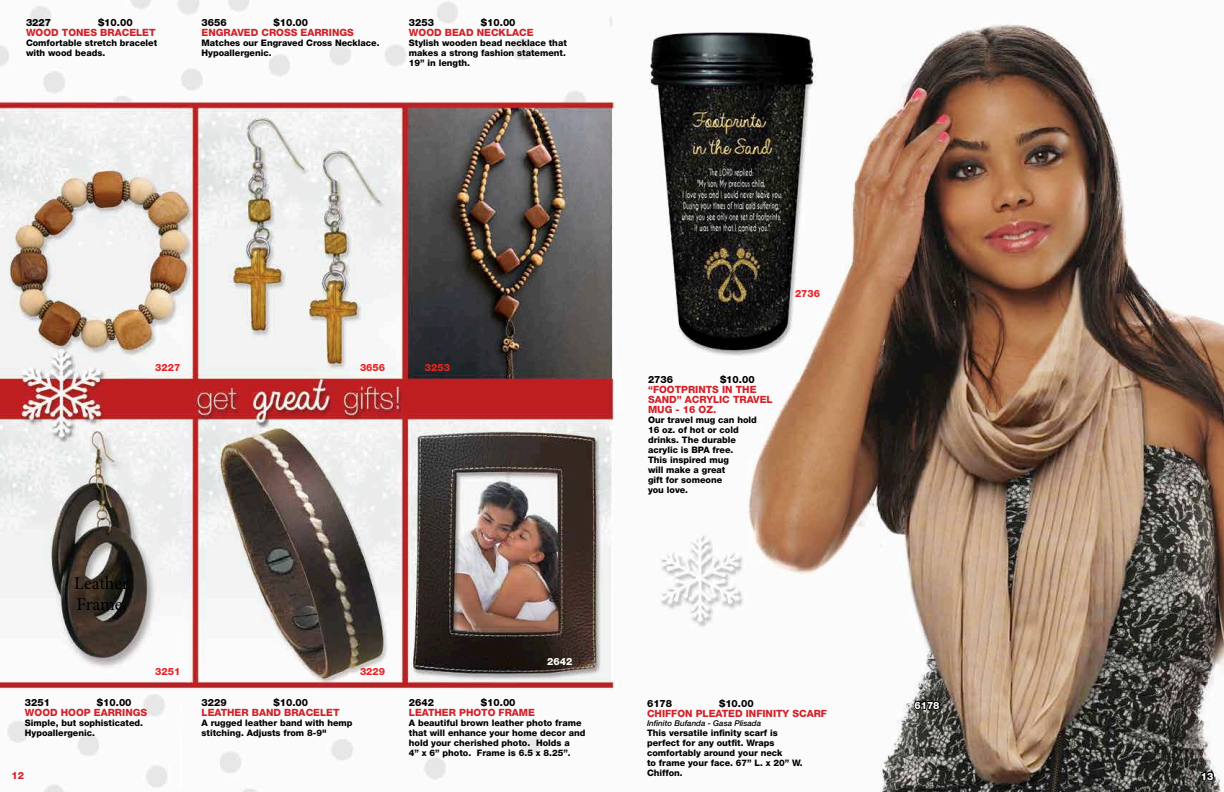
<style>
.page{position:relative;width:1224px;height:792px;background:#fff}
.page>*{position:absolute;margin:0;border:0;box-sizing:border-box;transform-origin:0 0}
.t1{font:18px/21.6px "Minion Pro";color:#000}
.t2{font:800 10px/10px "Helvetica Neue";color:#d1222a}
.t3{font:800 10px "Helvetica Neue";color:#000}
.t4{font:800 10px "Helvetica Neue";color:#ea2224}
.t5{font:800 10px "Helvetica Neue";color:#fffefe}
.t6{font:800 9px/10px "Helvetica Neue";color:#000}
.t7{font:italic 500 8px "Helvetica Neue";color:#000}
</style>
<div class="page">
<img style="left:0;top:0;width:1224px;height:792px">
<svg style="left:1200px;top:771px;width:15px;height:11px"></svg>
<svg style="left:913px;top:700px;width:28px;height:12px"></svg>
<p class="t3" style="left:26px;top:16px;width:27px">3227</p>
<p class="t3" style="left:98px;top:16px;width:36px">$10.00</p>
<p class="t2" style="left:26px;top:27px;width:131px">WOOD TONES BRACELET</p>
<p class="t6" style="left:26px;top:37px;width:133px">Comfortable stretch bracelet with wood beads.</p>
<p class="t3" style="left:202px;top:16px;width:27px">3656</p>
<p class="t3" style="left:274px;top:16px;width:36px">$10.00</p>
<p class="t2" style="left:202px;top:27px;width:154px">ENGRAVED CROSS EARRINGS</p>
<p class="t6" style="left:202px;top:37px;width:180px">Matches our Engraved Cross Necklace.<br>Hypoallergenic.</p>
<p class="t3" style="left:409px;top:16px;width:27px">3253</p>
<p class="t3" style="left:481px;top:16px;width:36px">$10.00</p>
<p class="t2" style="left:409px;top:27px;width:126px">WOOD BEAD NECKLACE</p>
<p class="t6" style="left:409px;top:37px;width:159px;text-align:justify">Stylish wooden bead necklace that makes a strong fashion statement.<br>19” in length.</p>
<p class="t4" style="left:155px;top:362px;width:27px">3227</p>
<p class="t4" style="left:360px;top:362px;width:27px">3656</p>
<p class="t4" style="left:425px;top:362px;width:27px">3253</p>
<h1 class="t1" style="left:74px;top:572px;width:56px">Leather<br>Frame.</h1>
<p class="t4" style="left:155px;top:666px;width:27px">3251</p>
<p class="t4" style="left:360px;top:666px;width:27px">3229</p>
<p class="t5" style="left:547px;top:655px;width:27px">2642</p>
<p class="t4" style="left:795px;top:287px;width:27px">2736</p>
<p class="t3" style="left:648px;top:373px;width:27px">2736</p>
<p class="t3" style="left:720px;top:373px;width:36px">$10.00</p>
<p class="t2" style="left:648px;top:384px;width:126px">“FOOTPRINTS IN THE<br>SAND” ACRYLIC TRAVEL<br>MUG - 16 OZ.</p>
<p class="t6" style="left:648px;top:415px;width:110px">Our travel mug can hold<br>16 oz. of hot or cold drinks. The durable acrylic is BPA free.<br>This inspired mug<br>will make a great<br>gift for someone<br>you love.</p>
<p class="t3" style="left:25px;top:697px;width:27px">3251</p>
<p class="t3" style="left:97px;top:697px;width:36px">$10.00</p>
<p class="t2" style="left:25px;top:707px;width:124px">WOOD HOOP EARRINGS</p>
<p class="t6" style="left:25px;top:718px;width:120px">Simple, but sophisticated.<br>Hypoallergenic.</p>
<p class="t3" style="left:202px;top:697px;width:27px">3229</p>
<p class="t3" style="left:274px;top:697px;width:36px">$10.00</p>
<p class="t2" style="left:202px;top:707px;width:139px">LEATHER BAND BRACELET</p>
<p class="t6" style="left:202px;top:718px;width:153px">A rugged leather band with hemp stitching. Adjusts from 8-9"</p>
<p class="t3" style="left:409px;top:697px;width:27px">2642</p>
<p class="t3" style="left:481px;top:697px;width:36px">$10.00</p>
<p class="t2" style="left:409px;top:707px;width:128px">LEATHER PHOTO FRAME</p>
<p class="t6" style="left:409px;top:718px;width:178px">A beautiful brown leather photo frame that will enhance your home decor and hold your cherished photo. Holds a<br>4” x 6” photo. Frame is 6.5 x 8.25”.</p>
<p class="t3" style="left:647px;top:697px;width:27px">6178</p>
<p class="t3" style="left:719px;top:697px;width:36px">$10.00</p>
<p class="t2" style="left:647px;top:708px;width:182px">CHIFFON PLEATED INFINITY SCARF</p>
<p class="t7" style="left:647px;top:718px;width:116px">Infinito Bufanda - Gasa Plisada</p>
<p class="t6" style="left:647px;top:727px;width:157px">This versatile infinity scarf is perfect for any outfit. Wraps comfortably around your neck<br>to frame your face. 67” L. x 20” W.<br>Chiffon.</p>
<p class="t5" style="left:914px;top:699px;width:27px">6178</p>
<p class="t2" style="left:11px;top:771px;width:14px">12</p>
<p class="t5" style="left:1201px;top:770px;width:14px">13</p>
</div>
